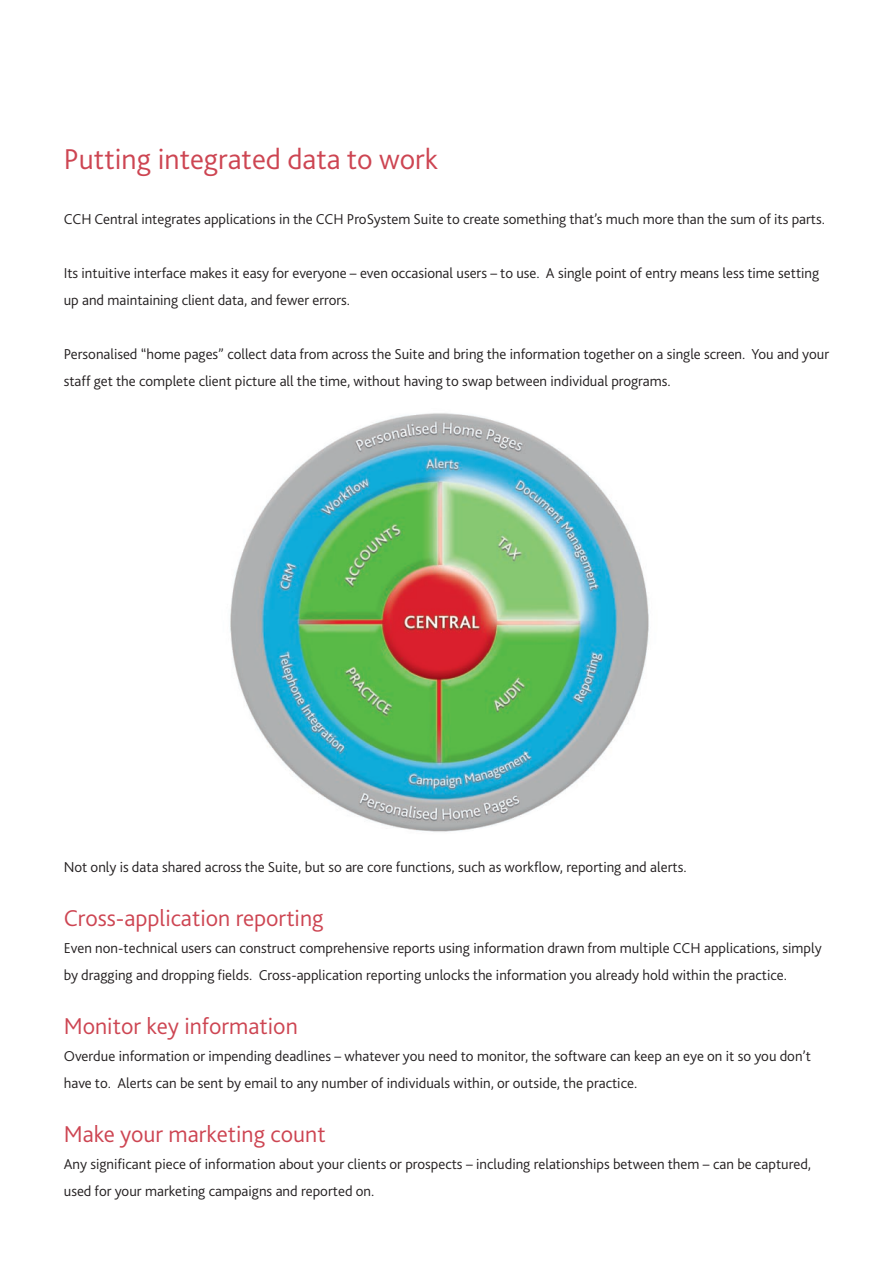
<style>
.page{position:relative;width:893px;height:1263px;background:#fff}
.page>*{position:absolute;margin:0;border:0;box-sizing:border-box;transform-origin:0 0}
.t1{font:300 30px "Bliss 2";color:#cd4552}
.t2{font:300 24px "Bliss 2";color:#cd4552}
.t3{font:300 15px/27px "Bliss 2";color:#231f20}
</style>
<div class="page">
<img style="left:230px;top:413px;width:419px;height:419px">
<h1 class="t1" style="left:64px;top:141px;width:376px">Putting integrated data to work</h1>
<p class="t3" style="left:64px;top:205px;width:763px">CCH Central integrates applications in the CCH ProSystem Suite to create something that’s much more than the sum of its parts.</p>
<p class="t3" style="left:64px;top:259px;width:757px">Its intuitive interface makes it easy for everyone – even occasional users – to use. A single point of entry means less time setting up and maintaining client data, and fewer errors.</p>
<p class="t3" style="left:64px;top:340px;width:767px">Personalised “home pages” collect data from across the Suite and bring the information together on a single screen. You and your staff get the complete client picture all the time, without having to swap between individual programs.</p>
<p class="t3" style="left:64px;top:853px;width:624px">Not only is data shared across the Suite, but so are core functions, such as workflow, reporting and alerts.</p>
<h2 class="t2" style="left:64px;top:903px;width:261px">Cross-application reporting</h2>
<p class="t3" style="left:64px;top:934px;width:759px">Even non-technical users can construct comprehensive reports using information drawn from multiple CCH applications, simply by dragging and dropping fields. Cross-application reporting unlocks the information you already hold within the practice.</p>
<h2 class="t2" style="left:64px;top:1011px;width:236px">Monitor key information</h2>
<p class="t3" style="left:64px;top:1042px;width:749px">Overdue information or impending deadlines – whatever you need to monitor, the software can keep an eye on it so you don’t have to. Alerts can be sent by email to any number of individuals within, or outside, the practice.</p>
<h2 class="t2" style="left:64px;top:1119px;width:263px">Make your marketing count</h2>
<p class="t3" style="left:64px;top:1150px;width:749px">Any significant piece of information about your clients or prospects – including relationships between them – can be captured, used for your marketing campaigns and reported on.</p>
</div>
